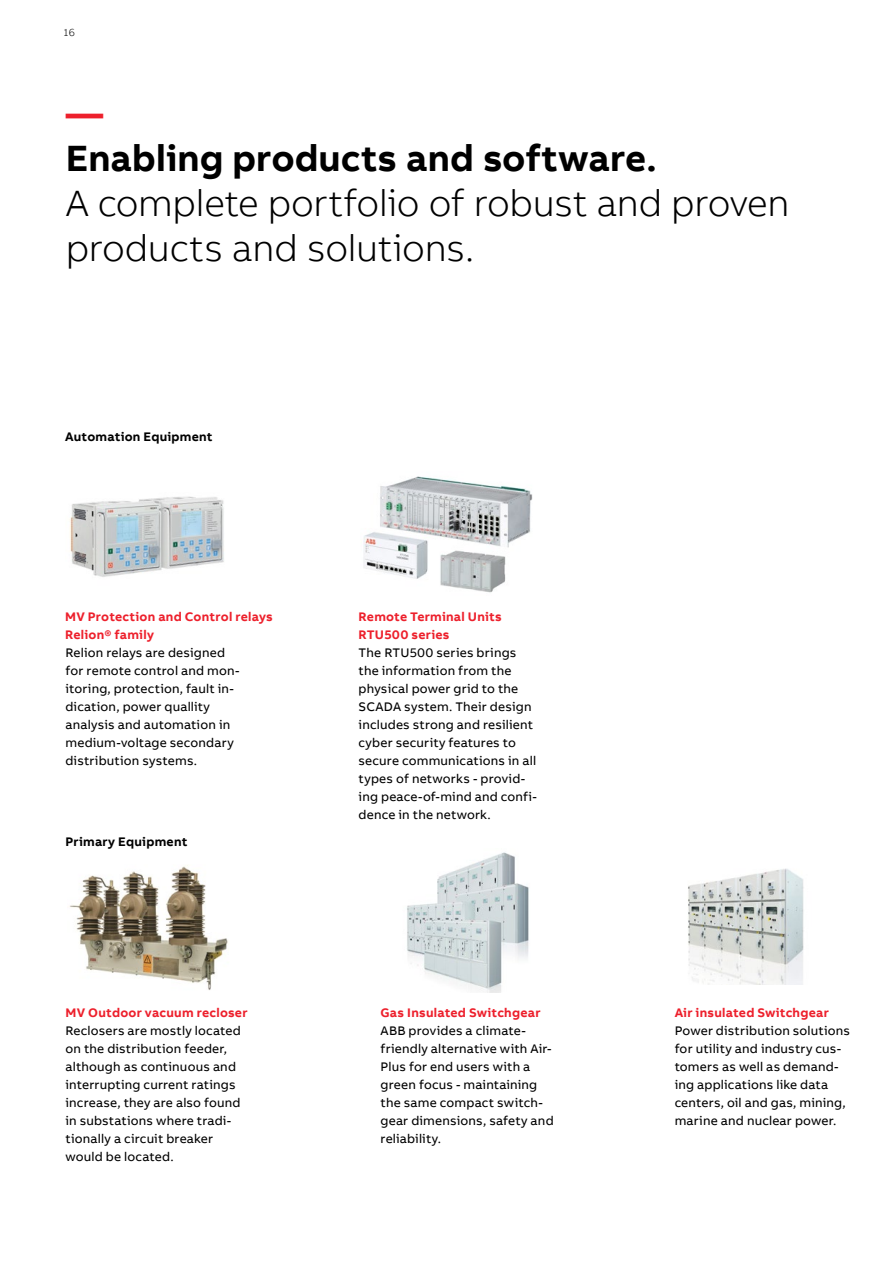
<style>
.page{position:relative;width:893px;height:1263px;background:#fff}
.page>*{position:absolute;margin:0;border:0;box-sizing:border-box;transform-origin:0 0}
.Subheadline_L_25pt_3{font:300 37.5px/45px "AB Bvoice";letter-spacing:-.01em;color:#000}
.Headline_L_25pt_30pt{font:700 37.5px "AB Bvoice";letter-spacing:.005em;color:#000}
.Headline_L_25pt_30pt-2{font:700 37.5px "AB Bvoice";color:#ed202c}
.Copytext_8_5pt_12pt{font:12.75px/18px "AB Bvoice";letter-spacing:.015em;color:#000}
.Paragraph_Title_8_5p{font:700 12.75px/18px "AB Bvoice";letter-spacing:.02em;color:#ed202c}
.Paragraph_Title_8_5p-2{font:700 12.75px "AB Bvoice";letter-spacing:.02em;color:#000}
.t1{font:300 10.5px "AB Bvoice";color:#000}
</style>
<div class="page">
<img style="left:70px;top:496px;width:154px;height:81px">
<img style="left:363px;top:476px;width:170px;height:117px">
<img style="left:688px;top:868px;width:116px;height:116px">
<img style="left:407px;top:852px;width:122px;height:140px">
<img style="left:69px;top:865px;width:159px;height:125px">
<p class="t1" style="left:64px;top:26px;width:13px">16</p>
<p class="Headline_L_25pt_30pt-2" style="left:66px;top:89px;width:39px">—</p>
<p class="Headline_L_25pt_30pt" style="left:66px;top:134px;width:593px">Enabling products and software.</p>
<p class="Subheadline_L_25pt_3" style="left:66px;top:180px;width:725px">A complete portfolio of robust and proven products and solutions.</p>
<p class="Paragraph_Title_8_5p-2" style="left:65px;top:428px;width:149px">Automation Equipment</p>
<p class="Paragraph_Title_8_5p" style="left:65px;top:607px;width:209px">MV Protection and Control relays</p>
<p class="Paragraph_Title_8_5p" style="left:65px;top:625px;width:90px">Relion® family</p>
<p class="Copytext_8_5pt_12pt" style="left:66px;top:643px;width:176px">Relion relays are designed for remote control and mon&shy;itoring, protection, fault in&shy;dication, power quallity analysis and automation in medium-voltage secondary distribution systems.</p>
<p class="Paragraph_Title_8_5p-2" style="left:66px;top:833px;width:123px">Primary Equipment</p>
<p class="Paragraph_Title_8_5p" style="left:66px;top:1003px;width:184px">MV Outdoor vacuum recloser</p>
<p class="Copytext_8_5pt_12pt" style="left:66px;top:1021px;width:177px">Reclosers are mostly located on the distribution feeder, although as continuous and interrupting current ratings increase, they are also found in substations where tradi&shy;tionally a circuit breaker would be located.</p>
<p class="Paragraph_Title_8_5p" style="left:359px;top:607px;width:145px">Remote Terminal Units<br>RTU500 series</p>
<p class="Copytext_8_5pt_12pt" style="left:359px;top:643px;width:180px">The RTU500 series brings the information from the physical power grid to the<br>SCADA system. Their design includes strong and resilient cyber security features to secure communications in all types of networks - provid&shy;ing peace-of-mind and confi&shy;dence in the network.</p>
<p class="Paragraph_Title_8_5p" style="left:381px;top:1003px;width:162px">Gas Insulated Switchgear</p>
<p class="Copytext_8_5pt_12pt" style="left:381px;top:1021px;width:175px">ABB provides a climate&shy;friendly alternative with Air-<br>Plus for end users with a green focus - maintaining the same compact switch&shy;gear dimensions, safety and reliability.</p>
<p class="Paragraph_Title_8_5p" style="left:675px;top:1003px;width:156px">Air insulated Switchgear</p>
<p class="Copytext_8_5pt_12pt" style="left:675px;top:1021px;width:177px">Power distribution solutions for utility and industry cus&shy;tomers as well as demand&shy;ing applications like data centers, oil and gas, mining, marine and nuclear power.</p>
</div>
